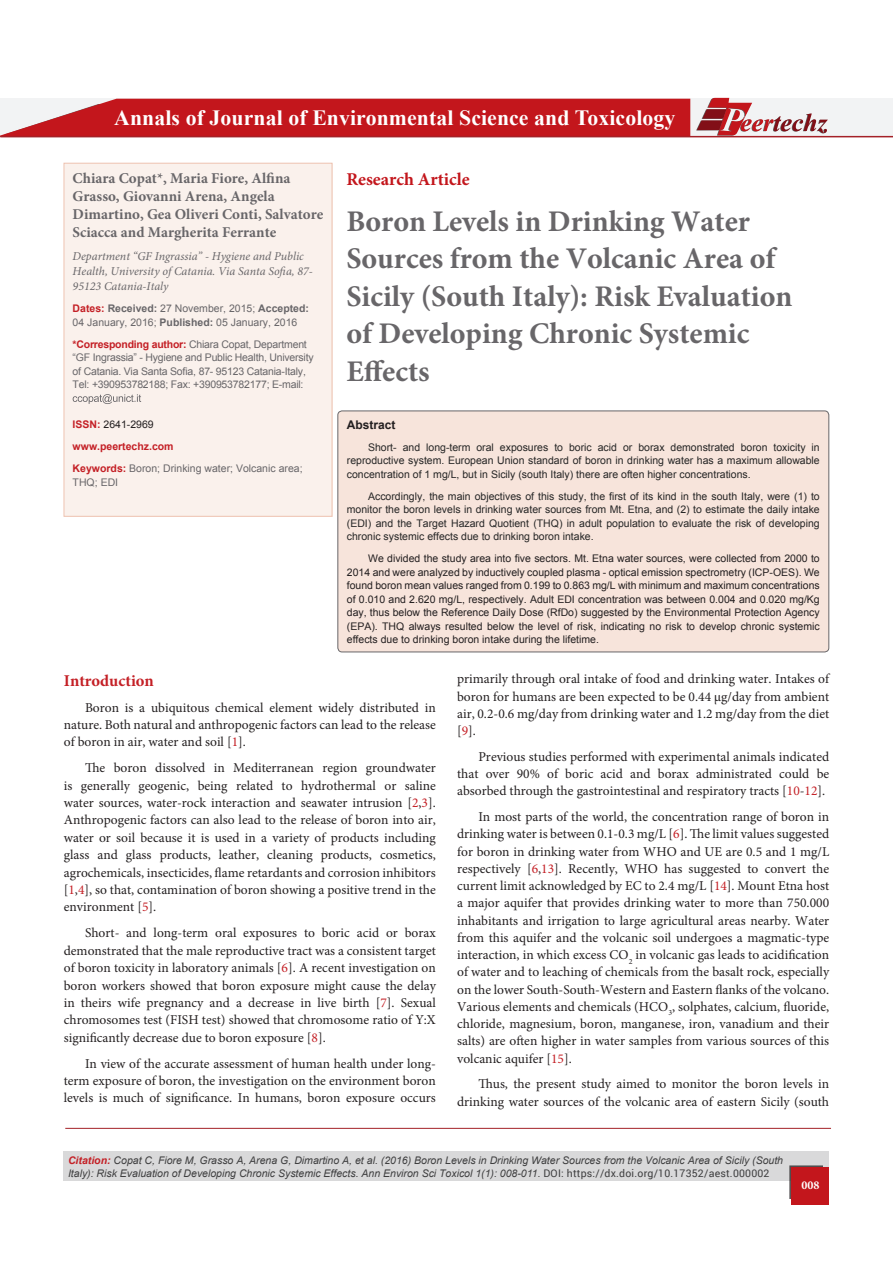
<style>
.page{position:relative;width:893px;height:1263px;background:#fff}
.page>*{position:absolute;margin:0;border:0;box-sizing:border-box;transform-origin:0 0}
.t1{font:700 30px/37.5px "Minion Pro";color:#686669}
.t2{font:700 21.75px "Times New Roman";letter-spacing:.005em;color:#fff}
.t3{font:700 18px "Minion Pro";color:#c3161c}
.subsideheadding{font:700 16.5px "Minion Pro";color:#c42026}
.t4{font:700 15px/18px "Minion Pro";color:#686669}
.bodyText{font:13.5px/17.2px "Minion Pro";color:#231f20;text-align:justify}
.t5{font:italic 12px/15px "Minion Pro";color:#686669}
.t6{font:700 12px "Arial";color:#231f20}
.t7{font:700 12px "Minion Pro";color:#fff}
.t8{font:10.5px/13.5px "Arial";color:#231f20;text-align:justify}
.bodyText-2{font:10.5px/13.5px "Arial";color:#262626;text-align:justify}
.Pa1{font:italic 10.5px/13.5px "Arial";color:#3e3e3f}
.t9{font:10.5px/13.5px "Arial";letter-spacing:-.02em;color:#686669}
.t10{font:10.5px/13.5px "Arial";color:#686669}
.t11{font:700 10.5px "Arial";color:#c42026}
.s1{font-weight:700;color:#c42026}
.s2{font-weight:700}
.s3{color:#c42026}
.s4{font-family:"Roboto";font-style:normal}
</style>
<div class="page">
<div style="left:64px;top:1151px;width:765px;height:30px;background:#d9d9da"></div>
<div style="left:0;top:99px;width:893px;height:38px;background:#f2f3f4"></div>
<svg style="left:0;top:99px;width:690px;height:37px;background:#c6282e"></svg>
<hr style="left:0;top:136px;width:893px;height:1px;background:#a42127">
<svg style="left:696px;top:98px;width:132px;height:37px"></svg>
<hr style="left:65px;top:1128px;width:766px;height:1px;background:#a42127">
<div style="left:789px;top:1165px;width:34px;height:34px;background:#231f20;opacity:.75"></div>
<svg style="left:792px;top:1167px;width:37px;height:38px"></svg>
<div style="left:338px;top:411px;width:491px;height:241px;background:#f7e4db;border-radius:4px"></div>
<div style="left:337px;top:410px;width:492px;height:242px;border:1px solid #686669;border-radius:4px"></div>
<div style="left:64px;top:163px;width:268px;height:353px;background:#faf1ec"></div>
<svg style="left:73px;top:394px;width:68px;height:10px"></svg>
<div style="left:64px;top:163px;width:268px;height:353px;border:1px solid #eec3b1"></div>
<p class="t2" style="left:114px;top:102px;width:562px">Annals of Journal of Environmental Science and Toxicology</p>
<p class="t3" style="left:346px;top:166px;width:125px">Research Article</p>
<p class="t1" style="left:346px;top:202px;width:448px">Boron Levels in Drinking Water<br>Sources from the Volcanic Area of<br>Sicily (South Italy): Risk Evaluation of Developing Chronic Systemic<br>Effects</p>
<p class="t4" style="left:73px;top:169px;width:252px">Chiara Copat*, Maria Fiore, Alfina Grasso, Giovanni Arena, Angela Dimartino, Gea Oliveri Conti, Salvatore Sciacca and Margherita Ferrante</p>
<p class="t5" style="left:73px;top:249px;width:242px">Department “GF Ingrassia” - Hygiene and Public<br>Health, University of Catania. Via Santa Sofia, 87-<br>95123 Catania-Italy</p>
<p class="t10" style="left:73px;top:302px;width:238px"><span class="s1">Dates:</span> <span class="s2">Received:</span> 27 November, 2015; <span class="s2">Accepted:<br></span>04 January, 2016; <span class="s2">Published:</span> 05 January, 2016</p>
<p class="t9" style="left:73px;top:337px;width:242px"><span class="s1">*Corresponding author:</span> Chiara Copat, Department “GF Ingrassia” - Hygiene and Public Health, University of Catania. Via Santa Sofia, 87- 95123 Catania-Italy, Tel: +390953782188; Fax: +390953782177; E-mail:</p>
<p class="t8" style="left:73px;top:418px;width:83px"><span class="s1">ISSN:</span> 2641-2969</p>
<p class="t11" style="left:73px;top:439px;width:102px">www.peertechz.com</p>
<p class="t10" style="left:73px;top:462px;width:231px"><span class="s1">Keywords:</span> Boron; Drinking water; Volcanic area;<br>THQ; EDI</p>
<p class="t6" style="left:347px;top:416px;width:50px">Abstract</p>
<p class="bodyText-2" style="left:347px;top:440px;width:474px;text-indent:21px">Short- and long-term oral exposures to boric acid or borax demonstrated boron toxicity in reproductive system. European Union standard of boron in drinking water has a maximum allowable concentration of 1 mg/L, but in Sicily (south Italy) there are often higher concentrations.</p>
<p class="bodyText-2" style="left:347px;top:489px;width:474px;text-indent:21px">Accordingly, the main objectives of this study, the first of its kind in the south Italy, were (1) to monitor the boron levels in drinking water sources from Mt. Etna, and (2) to estimate the daily intake (EDI) and the Target Hazard Quotient (THQ) in adult population to evaluate the risk of developing chronic systemic effects due to drinking boron intake.</p>
<p class="t8" style="left:347px;top:551px;width:474px;text-indent:21px">We divided the study area into five sectors. Mt. Etna water sources, were collected from 2000 to 2014 and were analyzed by inductively coupled plasma - optical emission spectrometry (ICP-OES). We found boron mean values ranged from 0.199 to 0.863 mg/L with minimum and maximum concentrations of 0.010 and 2.620 mg/L, respectively. Adult EDI concentration was between 0.004 and 0.020 mg/Kg day, thus below the Reference Daily Dose (RfDo) suggested by the Environmental Protection Agency (EPA). THQ always resulted below the level of risk, indicating no risk to develop chronic systemic effects due to drinking boron intake during the lifetime.</p>
<p class="bodyText" style="left:457px;top:670px;width:374px">primarily through oral intake of food and drinking water. Intakes of boron for humans are been expected to be 0.44 µg/day from ambient air, 0.2-0.6 mg/day from drinking water and 1.2 mg/day from the diet [<span class="s3">9</span>].</p>
<p class="bodyText" style="left:457px;top:748px;width:374px;text-indent:21px">Previous studies performed with experimental animals indicated that over 90% of boric acid and borax administrated could be absorbed through the gastrointestinal and respiratory tracts [<span class="s3">10</span>-<span class="s3">12</span>].</p>
<p class="bodyText" style="left:457px;top:808px;width:374px;text-indent:21px">In most parts of the world, the concentration range of boron in drinking water is between 0.1-0.3 mg/L [<span class="s3">6</span>]. The limit values suggested for boron in drinking water from WHO and UE are 0.5 and 1 mg/L respectively [<span class="s3">6</span>,<span class="s3">13</span>]. Recently, WHO has suggested to convert the current limit acknowledged by EC to 2.4 mg/L [<span class="s3">14</span>]. Mount Etna host a major aquifer that provides drinking water to more than 750.000 inhabitants and irrigation to large agricultural areas nearby. Water from this aquifer and the volcanic soil undergoes a magmatic-type interaction, in which excess CO<sub>2</sub> in volcanic gas leads to acidification of water and to leaching of chemicals from the basalt rock, especially on the lower South-South-Western and Eastern flanks of the volcano.<br>Various elements and chemicals (HCO<sub>3</sub>, solphates, calcium, fluoride, chloride, magnesium, boron, manganese, iron, vanadium and their salts) are often higher in water samples from various sources of this volcanic aquifer [<span class="s3">15</span>].</p>
<p class="bodyText" style="left:457px;top:1075px;width:374px;text-align:right">Thus, the present study aimed to monitor the boron levels in drinking water sources of the volcanic area of eastern Sicily (south</p>
<p class="subsideheadding" style="left:64px;top:669px;width:92px">Introduction</p>
<p class="bodyText" style="left:64px;top:698px;width:374px;text-indent:21px">Boron is a ubiquitous chemical element widely distributed in nature. Both natural and anthropogenic factors can lead to the release of boron in air, water and soil [<span class="s3">1</span>].</p>
<p class="bodyText" style="left:64px;top:759px;width:374px;text-indent:21px">The boron dissolved in Mediterranean region groundwater is generally geogenic, being related to hydrothermal or saline water sources, water-rock interaction and seawater intrusion [<span class="s3">2</span>,<span class="s3">3</span>].<br>Anthropogenic factors can also lead to the release of boron into air, water or soil because it is used in a variety of products including glass and glass products, leather, cleaning products, cosmetics, agrochemicals, insecticides, flame retardants and corrosion inhibitors [<span class="s3">1</span>,<span class="s3">4</span>], so that, contamination of boron showing a positive trend in the environment [<span class="s3">5</span>].</p>
<p class="bodyText" style="left:64px;top:924px;width:374px;text-indent:21px">Short- and long-term oral exposures to boric acid or borax demonstrated that the male reproductive tract was a consistent target of boron toxicity in laboratory animals [<span class="s3">6</span>]. A recent investigation on boron workers showed that boron exposure might cause the delay in theirs wife pregnancy and a decrease in live birth [<span class="s3">7</span>]. Sexual chromosomes test (FISH test) showed that chromosome ratio of Y:X significantly decrease due to boron exposure [<span class="s3">8</span>].</p>
<p class="bodyText" style="left:64px;top:1055px;width:374px;text-indent:21px">In view of the accurate assessment of human health under long&shy;term exposure of boron, the investigation on the environment boron levels is much of significance. In humans, boron exposure occurs</p>
<p class="Pa1" style="left:68px;top:1153px;width:717px"><span class="s1">Citation:</span> Copat C, Fiore M, Grasso A, Arena G, Dimartino A, et al. (2016) Boron Levels in Drinking Water Sources from the Volcanic Area of Sicily (South<br>Italy): Risk Evaluation of Developing Chronic Systemic Effects. Ann Environ Sci Toxicol 1(1): 008-011. <span class="s4">DOI: https://dx.doi.org/10.17352/aest.000002</span></p>
<p class="t7" style="left:801px;top:1176px;width:19px">008</p>
</div>
